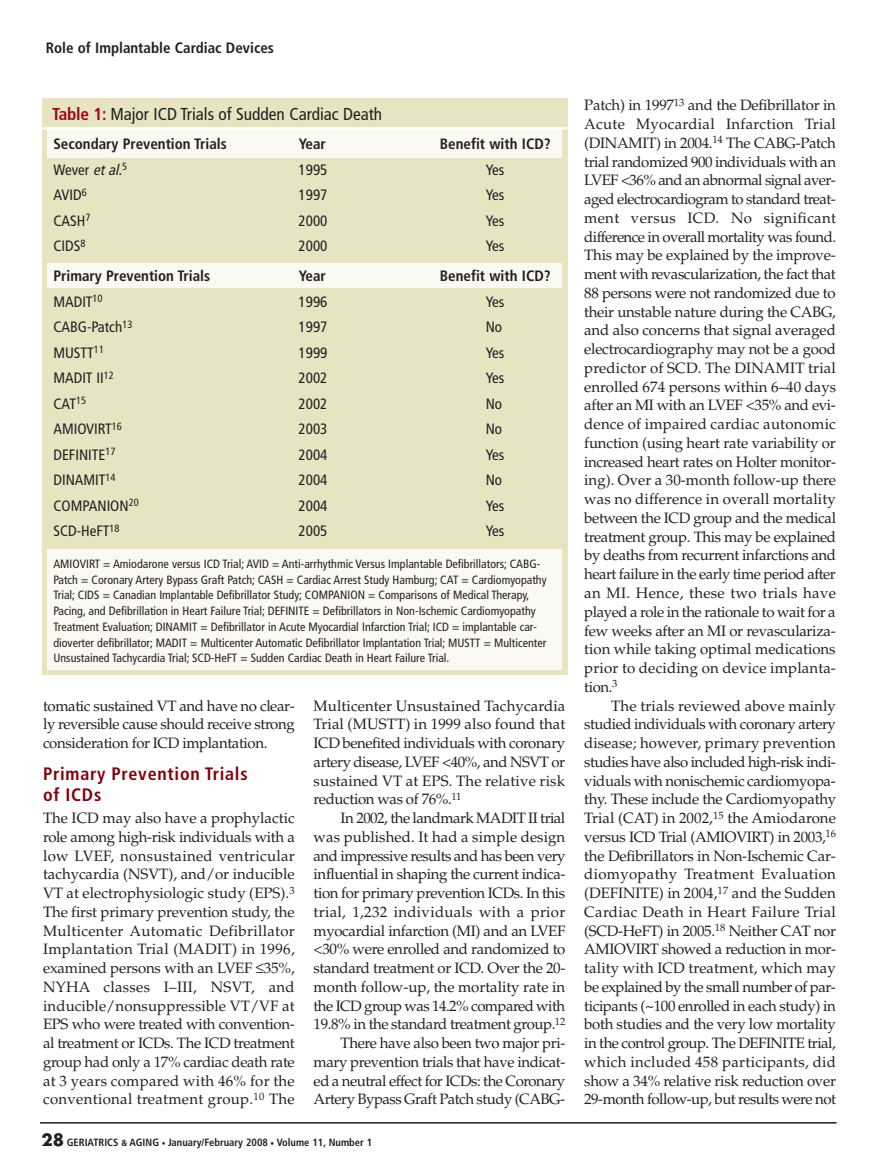
<style>
.page{position:relative;width:878px;height:1175px;background:#fff}
.page>*{position:absolute;margin:0;border:0;box-sizing:border-box;transform-origin:0 0}
.t1{font:700 condensed 18px/21px "Frutiger";letter-spacing:.04em;color:#7f020e}
.t2{font:condensed 17.25px "Frutiger";color:#231f20}
.t3{font:15px/18.8px "Palatino";letter-spacing:-.025em;color:#231f20;text-align:justify}
.t4{font:condensed 15px "Frutiger";color:#231f20}
.t5{font:700 condensed 15px "Frutiger";color:#231f20}
.t6{font:condensed 12px/15.8px "Frutiger";color:#231f20}
.t7{font:700 condensed 10.5px "Frutiger";color:#231f20}
.s1{font-weight:700;color:#9d0715}
.s2{font-style:italic}
.s3{font-family:"Futura";font-stretch:normal;font-size:16.5px}
.s4{font-size:9px}
.s5{font-size:7.5px}
</style>
<div class="page">
<hr style="left:40px;top:1122px;width:796px;height:1px;background:#231f20">
<div style="left:42px;top:98px;width:525px;height:576px;background:#e8e4c2"></div>
<div style="left:47px;top:129px;width:514px;height:29px;background:#faf9f2"></div>
<div style="left:47px;top:263px;width:514px;height:25px;background:#faf9f2"></div>
<div style="left:47px;top:550px;width:514px;height:120px;background:#faf9f2"></div>
<hr style="left:42px;top:127px;width:525px;height:2px;background:#fff">
<p class="t5" style="left:46px;top:42px;width:230px">Role of Implantable Cardiac Devices</p>
<p class="t2" style="left:52px;top:107px;width:331px"><span class="s1">Table 1:</span> Major ICD Trials of Sudden Cardiac Death</p>
<p class="t5" style="left:53px;top:138px;width:175px">Secondary Prevention Trials</p>
<p class="t5" style="left:299px;top:138px;width:29px">Year</p>
<p class="t5" style="left:440px;top:138px;width:112px">Benefit with ICD?</p>
<p class="t4" style="left:53px;top:163px;width:75px">Wever <span class="s2">etal.</span><sup>5</sup></p>
<p class="t4" style="left:298px;top:163px;width:30px">1995</p>
<p class="t4" style="left:485px;top:163px;width:20px">Yes</p>
<p class="t4" style="left:53px;top:189px;width:35px">AVID<sup>6</sup></p>
<p class="t4" style="left:298px;top:189px;width:30px">1997</p>
<p class="t4" style="left:485px;top:189px;width:20px">Yes</p>
<p class="t4" style="left:53px;top:214px;width:38px">CASH<sup>7</sup></p>
<p class="t4" style="left:298px;top:214px;width:30px">2000</p>
<p class="t4" style="left:485px;top:214px;width:20px">Yes</p>
<p class="t4" style="left:53px;top:240px;width:33px">CIDS<sup>8</sup></p>
<p class="t4" style="left:298px;top:240px;width:30px">2000</p>
<p class="t4" style="left:485px;top:240px;width:20px">Yes</p>
<p class="t5" style="left:53px;top:270px;width:158px">Primary Prevention Trials</p>
<p class="t5" style="left:299px;top:270px;width:29px">Year</p>
<p class="t5" style="left:440px;top:270px;width:112px">Benefit with ICD?</p>
<p class="t4" style="left:53px;top:295px;width:51px">MADIT<sup>10</sup></p>
<p class="t4" style="left:298px;top:295px;width:30px">1996</p>
<p class="t4" style="left:485px;top:295px;width:20px">Yes</p>
<p class="t4" style="left:53px;top:321px;width:80px">CABG-Patch<sup>13</sup></p>
<p class="t4" style="left:298px;top:321px;width:30px">1997</p>
<p class="t4" style="left:485px;top:321px;width:18px">No</p>
<p class="t4" style="left:53px;top:346px;width:52px">MUSTT<sup>11</sup></p>
<p class="t4" style="left:298px;top:346px;width:30px">1999</p>
<p class="t4" style="left:485px;top:346px;width:20px">Yes</p>
<p class="t4" style="left:53px;top:372px;width:62px">MADIT II<sup>12</sup></p>
<p class="t4" style="left:298px;top:372px;width:30px">2002</p>
<p class="t4" style="left:485px;top:372px;width:20px">Yes</p>
<p class="t4" style="left:53px;top:397px;width:34px">CAT<sup>15</sup></p>
<p class="t4" style="left:298px;top:397px;width:30px">2002</p>
<p class="t4" style="left:485px;top:397px;width:18px">No</p>
<p class="t4" style="left:53px;top:423px;width:70px">AMIOVIRT<sup>16</sup></p>
<p class="t4" style="left:298px;top:423px;width:30px">2003</p>
<p class="t4" style="left:485px;top:423px;width:18px">No</p>
<p class="t4" style="left:53px;top:448px;width:64px">DEFINITE<sup>17</sup></p>
<p class="t4" style="left:298px;top:448px;width:30px">2004</p>
<p class="t4" style="left:485px;top:448px;width:20px">Yes</p>
<p class="t4" style="left:53px;top:474px;width:64px">DINAMIT<sup>14</sup></p>
<p class="t4" style="left:298px;top:474px;width:30px">2004</p>
<p class="t4" style="left:485px;top:474px;width:18px">No</p>
<p class="t4" style="left:53px;top:499px;width:87px">COMPANION<sup>20</sup></p>
<p class="t4" style="left:298px;top:499px;width:30px">2004</p>
<p class="t4" style="left:485px;top:499px;width:20px">Yes</p>
<p class="t4" style="left:53px;top:525px;width:68px">SCD-HeFT<sup>18</sup></p>
<p class="t4" style="left:298px;top:525px;width:30px">2005</p>
<p class="t4" style="left:485px;top:525px;width:20px">Yes</p>
<p class="t6" style="left:53px;top:557px;width:494px">AMIOVIRT = Amiodarone versus ICD Trial; AVID = Anti-arrhythmic Versus Implantable Defibrillators; CABG-Patch = Coronary Artery Bypass Graft Patch; CASH = Cardiac Arrest Study Hamburg; CAT = Cardiomyopathy Trial; CIDS = Canadian Implantable Defibrillator Study; COMPANION = Comparisons of Medical Therapy, Pacing, and Defibrillation in Heart Failure Trial; DEFINITE = Defibrillators in Non-Ischemic Cardiomyopathy Treatment Evaluation; DINAMIT = Defibrillator in Acute Myocardial Infarction Trial; ICD = implantable car&shy;dioverter defibrillator; MADIT = Multicenter Automatic Defibrillator Implantation Trial; MUSTT = Multicenter Unsustained Tachycardia Trial; SCD-HeFT = Sudden Cardiac Death in Heart Failure Trial.</p>
<p class="t3" style="left:43px;top:698px;width:253px">tomatic sustained VT and have no clear&shy;ly reversible cause should receive strong consideration for ICD implantation.</p>
<p class="t1" style="left:43px;top:764px;width:206px">Primary Prevention Trials of ICDs</p>
<p class="t3" style="left:43px;top:810px;width:253px">The ICD may also have a prophylactic role among high-risk individuals with a low LVEF, nonsustained ventricular tachycardia (NSVT), and/or inducible VT at electrophysiologic study (EPS).<sup>3<br></sup>The first primary prevention study, the Multicenter Automatic Defibrillator Implantation Trial (MADIT) in 1996, examined persons with an LVEF ≤35%, NYHA classes I–III, NSVT, and inducible/nonsuppressible VT/VF at EPS who were treated with convention&shy;al treatment or ICDs. The ICD treatment group had only a 17% cardiac death rate at 3 years compared with 46% for the conventional treatment group.<sup>10</sup> The</p>
<p class="t3" style="left:313px;top:698px;width:253px">Multicenter Unsustained Tachycardia Trial (MUSTT) in 1999 also found that ICD benefited individuals with coronary artery disease, LVEF &lt;40%, and NSVT or sustained VT at EPS. The relative risk reduction was of 76%.<sup>11</sup></p>
<p class="t3" style="left:313px;top:810px;width:253px;text-align:right">In 2002, the landmark MADIT II trial was published. It had a simple design and impressive results and has been very influential in shaping the current indica&shy;tion for primary prevention ICDs. In this trial, 1,232 individuals with a prior myocardial infarction (MI) and an LVEF &lt;30% were enrolled and randomized to standard treatment or ICD. Over the 20- month follow-up, the mortality rate in the ICD group was 14.2% compared with 19.8% in the standard treatment group.<sup>12<br></sup>There have also been two major pri&shy;mary prevention trials that have indicat&shy;ed a neutral effect for ICDs: the Coronary Artery Bypass Graft Patch study (CABG-</p>
<p class="t7" style="left:41px;top:1138px;width:332px"><span class="s3">28</span> GERIATRICS <span class="s4">&amp;</span> AGING <span class="s5">•</span> January/February 2008 <span class="s5">•</span> Volume 11, Number 1</p>
<p class="t3" style="left:584px;top:98px;width:253px">Patch) in 1997<sup>13</sup> and the Defibrillator in Acute Myocardial Infarction Trial (DINAMIT) in 2004.<sup>14</sup> The CABG-Patch trial randomized 900 individuals with an LVEF &lt;36% and an abnormal signal aver&shy;aged electrocardiogram to standard treat&shy;ment versus ICD. No significant difference in overall mortality was found.<br>This may be explained by the improve&shy;ment with revascularization, the fact that 88 persons were not randomized due to their unstable nature during the CABG, and also concerns that signal averaged electrocardiography may not be a good predictor of SCD. The DINAMIT trial enrolled 674 persons within 6–40 days after an MI with an LVEF &lt;35% and evi&shy;dence of impaired cardiac autonomic function (using heart rate variability or increased heart rates on Holter monitor&shy;ing). Over a 30-month follow-up there was no difference in overall mortality between the ICD group and the medical treatment group. This may be explained by deaths from recurrent infarctions and heart failure in the early time period after an MI. Hence, these two trials have played a role in the rationale to wait for a few weeks after an MI or revasculariza&shy;tion while taking optimal medications prior to deciding on device implanta&shy;tion.<sup>3</sup></p>
<p class="t3" style="left:584px;top:698px;width:253px;text-indent:27px">The trials reviewed above mainly studied individuals with coronary artery disease; however, primary prevention studies have also included high-risk indi&shy;viduals with nonischemic cardiomyopa&shy;thy. These include the Cardiomyopathy Trial (CAT) in 2002,<sup>15</sup> the Amiodarone versus ICD Trial (AMIOVIRT) in 2003,<sup>16 </sup>the Defibrillators in Non-Ischemic Car&shy;diomyopathy Treatment Evaluation (DEFINITE) in 2004,<sup>17</sup> and the Sudden Cardiac Death in Heart Failure Trial (SCD-HeFT) in 2005.<sup>18</sup> Neither CAT nor AMIOVIRT showed a reduction in mor&shy;tality with ICD treatment, which may be explained by the small number of par&shy;ticipants (~100 enrolled in each study) in both studies and the very low mortality in the control group. The DEFINITE trial, which included 458 participants, did show a 34% relative risk reduction over 29-month follow-up, but results were not</p>
</div>
